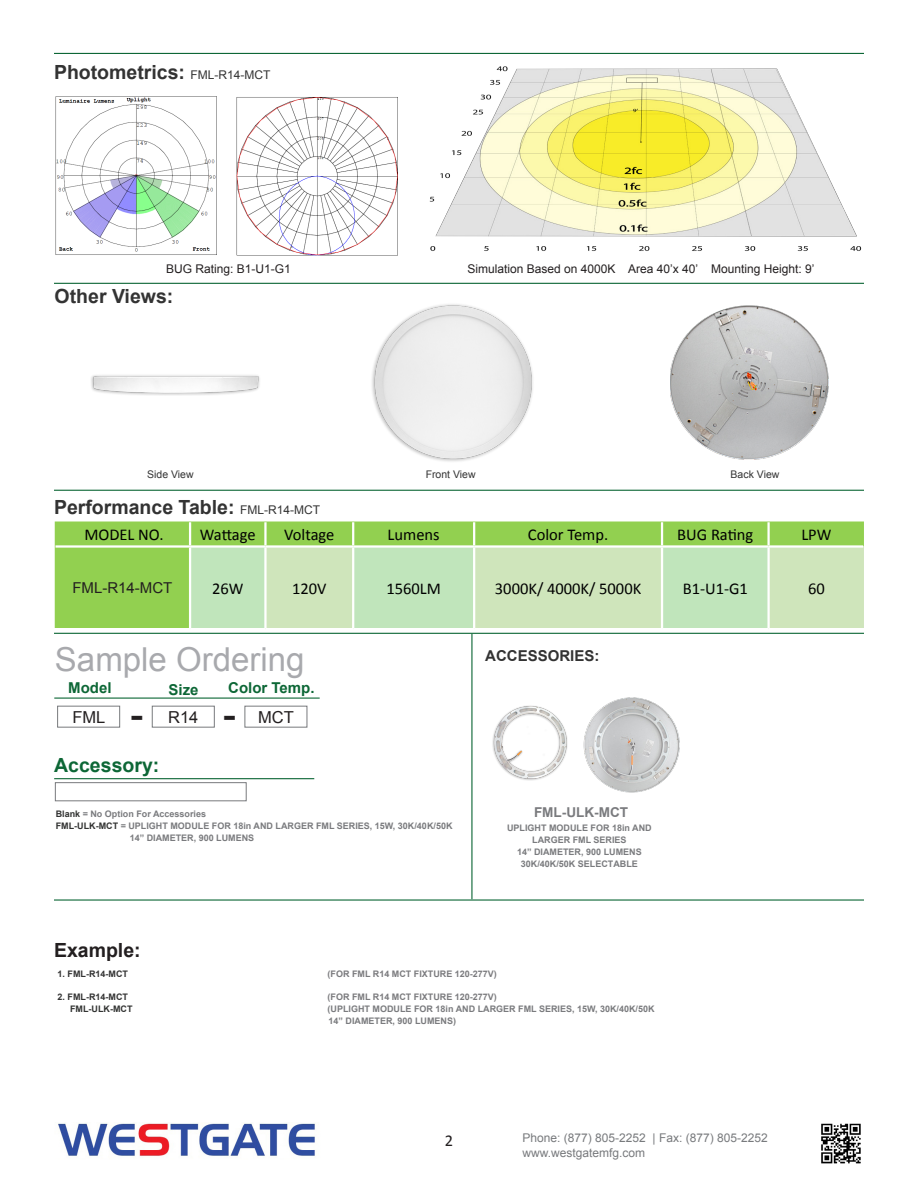
<style>
.page{position:relative;width:918px;height:1188px;background:#fff}
.page>*{position:absolute;margin:0;border:0;box-sizing:border-box;transform-origin:0 0}
.t1{font:33px "Arial";color:#a8a9ad}
.t2{font:700 28.5px "Verdana";color:#231f20}
.t3{font:700 19.5px "Arial";color:#333}
.t4{font:700 19.5px "Arial";color:#0d6736}
.t5{font:700 19.5px "Arial";color:#231f20}
.t6{font:16.5px "Calibri";color:#000}
.t7{font:16.5px "Arial";color:#231f20}
.t8{font:16.5px "Calibri";color:#231f20}
.t9{font:700 15px "Arial";color:#0d6736}
.t10{font:700 15px "Arial";color:#333}
.t11{font:15px "Arial";color:#231f20}
.t12{font:700 13.65px "Arial";color:#7a7b7e}
.t13{font:12px "Arial";color:#231f20}
.t14{font:12px "Arial";color:#787a7d}
.t15{font:10.5px "Arial";color:#333}
.t16{font:700 9px/12px "Arial";color:#7a7b7e;text-align:center}
.t17{font:700 9px "Arial";color:#7b7b7e}
.t18{font:700 9px "Arial";color:#333}
.t19{font:700 9px "Arial";color:#323332}
.s1{font-weight:400;font-size:12px}
.s2{color:#323332}
.s3{font-style:inherit}
</style>
<div class="page">
<hr style="left:54px;top:490px;width:810px;height:1px;background:#0d6736">
<hr style="left:54px;top:53px;width:810px;height:1px;background:#0d6736">
<hr style="left:54px;top:283px;width:810px;height:1px;background:#0d6736">
<hr style="left:54px;top:633px;width:810px;height:1px;background:#0d6736">
<hr style="left:54px;top:899px;width:810px;height:2px;background:#0d6736">
<hr style="left:471px;top:634px;width:1px;height:265px;background:#0d6736">
<img style="left:429px;top:66px;width:433px;height:185px">
<img style="left:58px;top:1123px;width:257px;height:34px">
<img style="left:821px;top:1123px;width:40px;height:41px">
<img style="left:670px;top:305px;width:158px;height:154px">
<img style="left:91px;top:375px;width:169px;height:20px">
<img style="left:372px;top:304px;width:161px;height:158px">
<div style="left:57px;top:706px;width:63px;height:22px;border:1px solid #787a7d"></div>
<div style="left:152px;top:706px;width:63px;height:22px;border:1px solid #787a7d"></div>
<div style="left:245px;top:706px;width:62px;height:22px;border:1px solid #787a7d"></div>
<hr style="left:54px;top:698px;width:266px;height:1px;background:#0d6736">
<img style="left:236px;top:97px;width:162px;height:159px">
<img style="left:55px;top:96px;width:162px;height:159px">
<div style="left:55px;top:522px;width:809px;height:106px;background:#92d050"></div>
<div style="left:191px;top:548px;width:73px;height:80px;background:#c0e5bb"></div>
<svg style="left:267px;top:546px;width:597px;height:82px;background:#c9e5bb"></svg>
<hr style="left:189px;top:522px;width:2px;height:23px;background:#fff">
<hr style="left:264px;top:522px;width:3px;height:23px;background:#fff">
<hr style="left:352px;top:522px;width:2px;height:23px;background:#fff">
<hr style="left:473px;top:522px;width:2px;height:23px;background:#fff">
<hr style="left:661px;top:522px;width:2px;height:23px;background:#fff">
<hr style="left:767px;top:522px;width:3px;height:23px;background:#fff">
<hr style="left:189px;top:548px;width:2px;height:80px;background:#fff">
<hr style="left:264px;top:548px;width:3px;height:80px;background:#fff">
<hr style="left:352px;top:548px;width:2px;height:80px;background:#fff">
<hr style="left:473px;top:548px;width:2px;height:80px;background:#fff">
<hr style="left:661px;top:548px;width:2px;height:80px;background:#fff">
<hr style="left:767px;top:548px;width:3px;height:80px;background:#fff">
<hr style="left:56px;top:545px;width:134px;height:3px;background:#fff">
<hr style="left:190px;top:545px;width:75px;height:3px;background:#fff">
<hr style="left:265px;top:545px;width:88px;height:3px;background:#fff">
<hr style="left:353px;top:545px;width:121px;height:3px;background:#fff">
<hr style="left:474px;top:545px;width:188px;height:3px;background:#fff">
<hr style="left:662px;top:545px;width:107px;height:3px;background:#fff">
<hr style="left:769px;top:545px;width:94px;height:3px;background:#fff">
<div style="left:55px;top:782px;width:192px;height:19px;background:#fff;border:1px solid #787a7d"></div>
<hr style="left:54px;top:778px;width:260px;height:1px;background:#0d6736">
<img style="left:492px;top:705px;width:76px;height:76px">
<img style="left:583px;top:697px;width:97px;height:96px">
<p class="t3" style="left:54px;top:60px;width:218px">Photometrics: <span class="s1">FML-R14-MCT</span></p>
<p class="t13" style="left:166px;top:261px;width:126px">BUG Rating: B1-U1-G1</p>
<p class="t13" style="left:468px;top:261px;width:349px">Simulation Based on 4000K Area 40’x 40’ Mounting Height: 9’</p>
<p class="t3" style="left:55px;top:283px;width:120px">Other Views:</p>
<p class="t15" style="left:147px;top:467px;width:48px">Side View</p>
<p class="t3" style="left:54px;top:494px;width:268px">Performance Table: <span class="s1">FML-R14-MCT</span></p>
<p class="t15" style="left:426px;top:468px;width:51px">Front View</p>
<p class="t15" style="left:731px;top:468px;width:50px">Back View</p>
<p class="t6" style="left:84px;top:524px;width:81px">MODEL NO.</p>
<p class="t6" style="left:200px;top:524px;width:57px">Wattage</p>
<p class="t6" style="left:284px;top:524px;width:52px">Voltage</p>
<p class="t6" style="left:388px;top:524px;width:54px">Lumens</p>
<p class="t6" style="left:528px;top:524px;width:82px">Color Temp.</p>
<p class="t6" style="left:677px;top:524px;width:78px">BUG Rating</p>
<p class="t6" style="left:801px;top:524px;width:32px">LPW</p>
<p class="t11" style="left:72px;top:578px;width:101px">FML-R14-MCT</p>
<p class="t6" style="left:212px;top:578px;width:33px">26W</p>
<p class="t6" style="left:292px;top:578px;width:36px">120V</p>
<p class="t6" style="left:386px;top:578px;width:56px">1560LM</p>
<p class="t6" style="left:495px;top:578px;width:148px">3000K/ 4000K/ 5000K</p>
<p class="t6" style="left:683px;top:578px;width:67px">B1-U1-G1</p>
<p class="t6" style="left:808px;top:578px;width:18px">60</p>
<p class="t1" style="left:55px;top:638px;width:251px">Sample Ordering</p>
<p class="t2" style="left:130px;top:698px;width:15px">-</p>
<p class="t2" style="left:223px;top:698px;width:15px">-</p>
<p class="t9" style="left:169px;top:679px;width:32px">Size</p>
<p class="t9" style="left:228px;top:678px;width:88px">Color Temp.</p>
<p class="t9" style="left:68px;top:678px;width:45px">Model</p>
<p class="t7" style="left:72px;top:706px;width:34px">FML</p>
<p class="t7" style="left:168px;top:706px;width:32px">R14</p>
<p class="t7" style="left:258px;top:706px;width:37px">MCT</p>
<p class="t4" style="left:54px;top:753px;width:107px">Accessory:</p>
<p class="t16" style="left:56px;top:809px;width:152px"><span class="s2">Blank</span> = No Option For Accessories</p>
<p class="t16" style="left:56px;top:821px;width:398px"><span class="s2">FML-ULK-MCT</span> = UPLIGHT MODULE FOR 18in AND LARGER FML SERIES, 15W, 30K/40K/50K</p>
<p class="t16" style="left:130px;top:833px;width:126px">14” DIAMETER, 900 LUMENS</p>
<p class="t10" style="left:485px;top:646px;width:116px">ACCESSORIES:</p>
<p class="t12" style="left:534px;top:803px;width:96px">FML-ULK-MCT</p>
<p class="t16" style="left:507px;top:822px;width:146px">UPLIGHT MODULE FOR 18in AND<br>LARGER FML SERIES<br>14” DIAMETER, 900 LUMENS<br><span class="s3">30K/40K/50K SELECTABLE</span></p>
<p class="t5" style="left:54px;top:937px;width:88px">Example:</p>
<p class="t18" style="left:58px;top:968px;width:72px">1. FML-R14-MCT</p>
<p class="t17" style="left:328px;top:968px;width:171px">(FOR FML R14 MCT FIXTURE 120-277V)</p>
<p class="t18" style="left:58px;top:991px;width:72px">2. FML-R14-MCT</p>
<p class="t17" style="left:328px;top:991px;width:171px">(FOR FML R14 MCT FIXTURE 120-277V)</p>
<p class="t19" style="left:70px;top:1003px;width:64px">FML-ULK-MCT</p>
<p class="t16" style="left:328px;top:1003px;width:329px">(UPLIGHT MODULE FOR 18in AND LARGER FML SERIES, 15W, 30K/40K/50K</p>
<p class="t16" style="left:329px;top:1015px;width:129px">14” DIAMETER, 900 LUMENS)</p>
<p class="t8" style="left:445px;top:1131px;width:10px">2</p>
<p class="t14" style="left:522px;top:1130px;width:247px">Phone: (877) 805-2252 | Fax: (877) 805-2252</p>
<p class="t14" style="left:522px;top:1145px;width:124px">www.westgatemfg.com</p>
</div>
